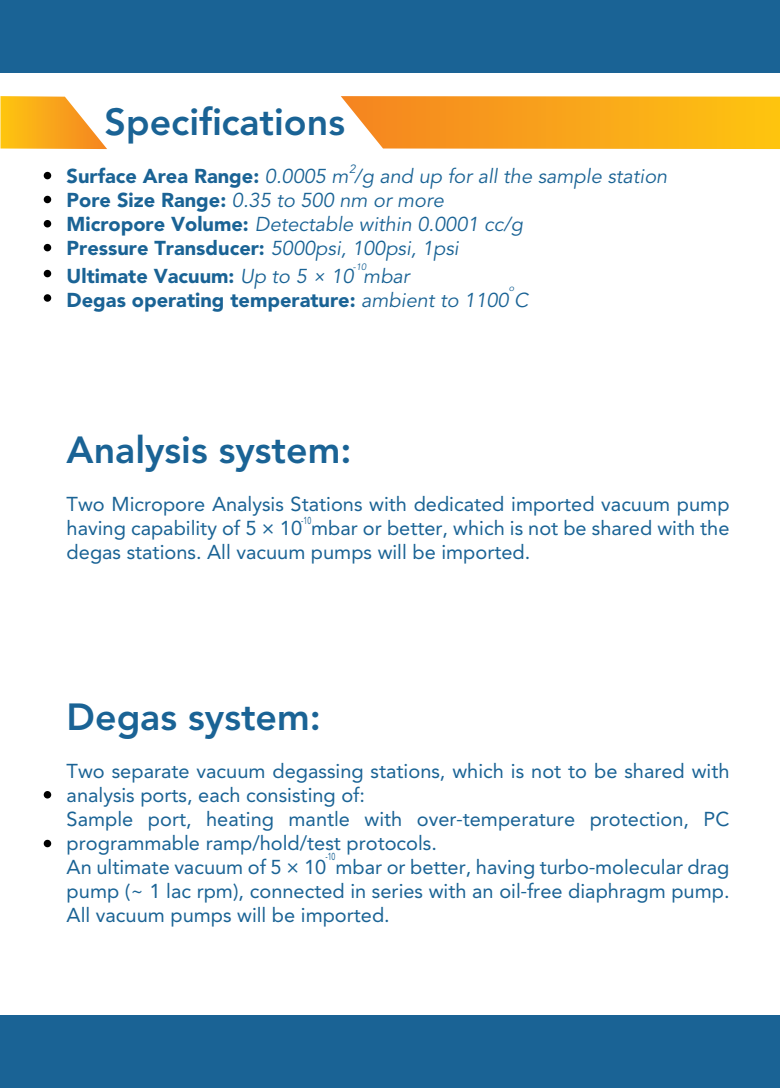
<style>
.page{position:relative;width:780px;height:1088px;background:#fff}
.page>*{position:absolute;margin:0;border:0;box-sizing:border-box;transform-origin:0 0}
.t1{font:800 37.5px "Avenir LT Std";color:#1a6395}
.t2{font:20px/24px "Avenir LT Std";color:#1a6395;text-align:justify}
.t3{font:italic 20px/24px "Avenir LT Std";color:#1a6395}
.t4{font:900 20px/24px "Avenir LT Std";color:#1a6395}
.t5{font:italic 12px "Avenir LT Std";color:#1a6395}
.t6{font:10.12px "Avenir LT Std";color:#1a6395;scale:.7 1}
.t7{font:italic 9.25px "Avenir LT Std";color:#1a6395}
.s1{font-weight:900;font-style:normal}
.s2{font-weight:400;font-style:italic}
.s3{font-family:"Myriad Pro"}
</style>
<div class="page">
<div style="left:44px;top:172px;width:7px;height:7px;background:#000;border-radius:50%"></div>
<div style="left:44px;top:196px;width:7px;height:7px;background:#000;border-radius:50%"></div>
<div style="left:44px;top:220px;width:7px;height:7px;background:#000;border-radius:50%"></div>
<div style="left:44px;top:244px;width:7px;height:7px;background:#000;border-radius:50%"></div>
<div style="left:44px;top:270px;width:7px;height:7px;background:#000;border-radius:50%"></div>
<div style="left:0;top:0;width:780px;height:73px;background:#1a6395"></div>
<div style="left:0;top:1015px;width:780px;height:73px;background:#1a6395"></div>
<svg style="left:0;top:96px;width:107px;height:53px"></svg>
<svg style="left:341px;top:96px;width:439px;height:53px;background:#f9aa26"></svg>
<div style="left:44px;top:294px;width:7px;height:8px;background:#000;border-radius:50%"></div>
<div style="left:44px;top:791px;width:7px;height:7px;background:#000;border-radius:50%"></div>
<div style="left:44px;top:840px;width:7px;height:7px;background:#000;border-radius:50%"></div>
<h1 class="t1" style="left:105px;top:100px;width:242px">Specifications</h1>
<p class="t5" style="left:349px;top:162px;width:8px">2</p>
<p class="t3" style="left:67px;top:164px;width:602px"><span class="s1">Surface Area Range:</span> 0.0005 m /g and up for all the sample station <span class="s1">Pore Size Range:</span> 0.35 to 500 nm or more<br><span class="s1">Micropore Volume:</span> Detectable within 0.0001 cc/g<br><span class="s1">Pressure Transducer:</span> 5000psi, 100psi, 1psi</p>
<p class="t7" style="left:353px;top:262px;width:15px">-10</p>
<p class="t4" style="left:67px;top:264px;width:463px">Ultimate Vacuum: <span class="s2">Up to 5 × 10 mbar<br></span>Degas operating temperature: <span class="s2">ambient to 1100 C</span></p>
<p class="t7" style="left:509px;top:282px;width:7px">o</p>
<h1 class="t1" style="left:67px;top:428px;width:286px">Analysis system:</h1>
<p class="t2" style="left:67px;top:492px;width:664px">Two Micropore Analysis Stations with dedicated imported vacuum pump having capability of 5 × 10 mbar or better, which is not be shared with the degas stations. All vacuum pumps will be imported.</p>
<p class="t6" style="left:301px;top:514px;width:16px">-10</p>
<h1 class="t1" style="left:67px;top:695px;width:256px">Degas system:</h1>
<p class="t2" style="left:67px;top:759px;width:664px;text-align:left">Two separate vacuum degassing stations, which is not to be shared with analysis ports, each consisting of:<br>Sample port, heating mantle with over<span class="s3">‐</span>temperature protection, PC programmable ramp/hold/test protocols.<br>An ultimate vacuum of 5 × 10 mbar or better, having turbo<span class="s3">‐</span>molecular drag pump (~ 1 lac rpm), connected in series with an oil<span class="s3">‐</span>free diaphragm pump.<br>All vacuum pumps will be imported.</p>
<p class="t6" style="left:325px;top:850px;width:16px">-10</p>
</div>
